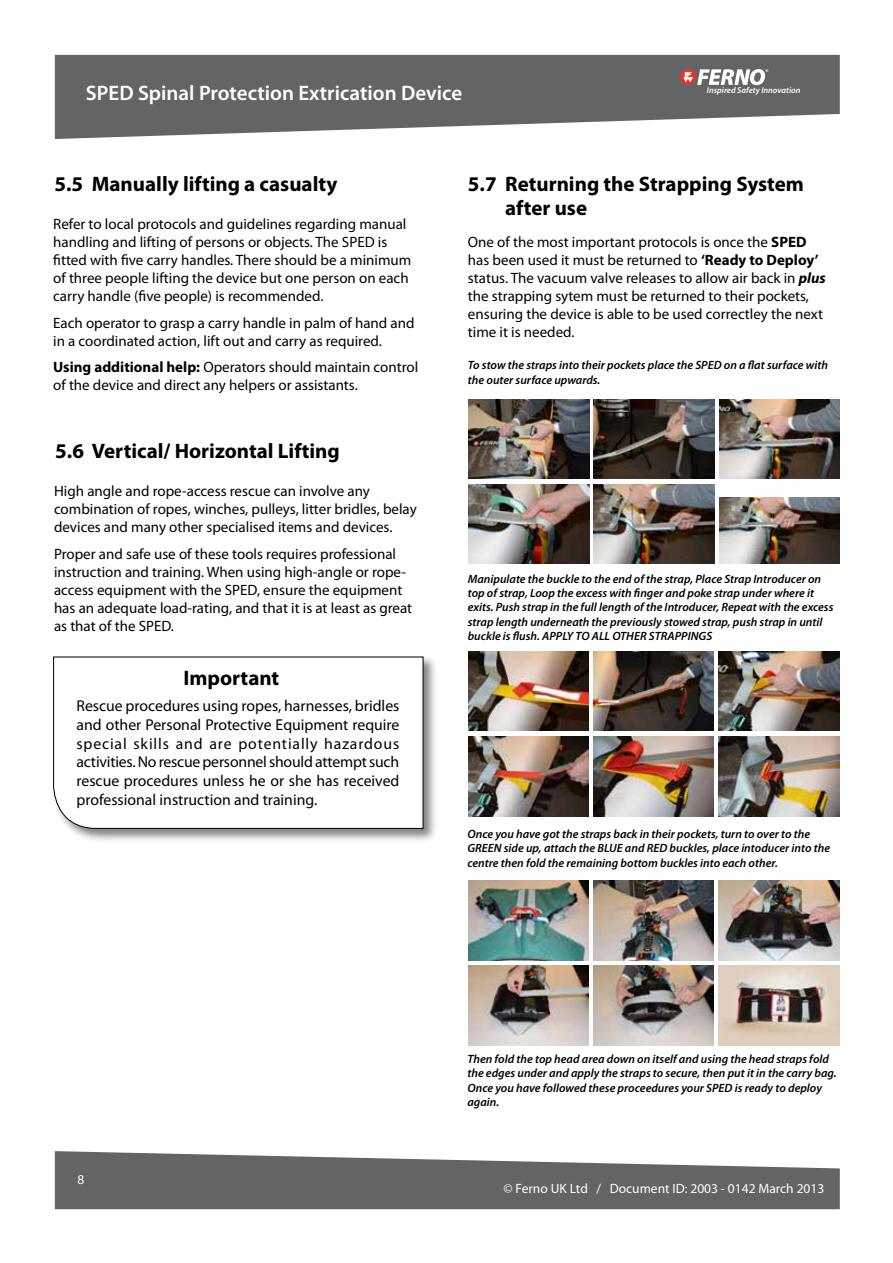
<style>
.page{position:relative;width:893px;height:1263px;background:#fff}
.page>*{position:absolute;margin:0;border:0;box-sizing:border-box;transform-origin:0 0}
.t1{font:700 21px/24px "Myriad Pro";color:#000}
.t2{font:600 21px "Myriad Pro";color:#fff}
.t3{font:15.75px/18.9px "Myriad Pro";color:#000;text-align:justify}
.t4{font:15px/18px "Myriad Pro";color:#000}
.t5{font:13.5px "Myriad Pro";color:#fff}
.t6{font:italic 600 12px/14.4px "Myriad Pro";color:#000}
.t7{font:italic 600 8.55px "Myriad Pro";color:#fff}
.t8{font:italic 8.55px "Myriad Pro";color:#fff}
.s1{font-weight:700}
.s2{font-weight:700;font-style:italic}
</style>
<div class="page">
<svg style="left:55px;top:55px;width:785px;height:84px;fill:#636466"></svg>
<svg style="left:55px;top:1151px;width:785px;height:58px;fill:#636466"></svg>
<svg style="left:680px;top:69px;width:16px;height:16px"></svg>
<svg style="left:683px;top:69px;width:82px;height:16px"></svg>
<div style="left:51px;top:654px;width:387px;height:189px;background:#000;opacity:.5"></div>
<svg style="left:53px;top:656px;width:371px;height:173px"></svg>
<img style="left:469px;top:399px;width:120px;height:80px">
<img style="left:469px;top:484px;width:120px;height:80px">
<img style="left:594px;top:399px;width:120px;height:80px">
<img style="left:594px;top:484px;width:120px;height:80px">
<img style="left:719px;top:399px;width:121px;height:80px">
<img style="left:719px;top:498px;width:121px;height:66px">
<img style="left:468px;top:651px;width:121px;height:80px">
<img style="left:468px;top:881px;width:121px;height:79px">
<img style="left:468px;top:736px;width:121px;height:80px">
<img style="left:468px;top:966px;width:121px;height:80px">
<img style="left:593px;top:651px;width:121px;height:80px">
<img style="left:593px;top:881px;width:121px;height:79px">
<img style="left:593px;top:736px;width:121px;height:80px">
<img style="left:593px;top:966px;width:121px;height:80px">
<img style="left:719px;top:651px;width:120px;height:80px">
<img style="left:719px;top:881px;width:120px;height:79px">
<img style="left:719px;top:736px;width:120px;height:80px">
<img style="left:719px;top:966px;width:120px;height:80px">
<p class="t8" style="left:765px;top:67px;width:5px">®</p>
<h1 class="t2" style="left:86px;top:80px;width:378px">SPED Spinal Protection Extrication Device</h1>
<p class="t7" style="left:707px;top:85px;width:95px">Inspired Safety Innovation</p>
<h1 class="t1" style="left:54px;top:171px;width:284px">5.5 Manually lifting a casualty</h1>
<p class="t4" style="left:53px;top:215px;width:360px">Refer to local protocols and guidelines regarding manual handling and lifting of persons or objects. The SPED is fitted with five carry handles. There should be a minimum of three people lifting the device but one person on each carry handle (five people) is recommended.</p>
<p class="t4" style="left:53px;top:313px;width:363px">Each operator to grasp a carry handle in palm of hand and in a coordinated action, lift out and carry as required.</p>
<p class="t4" style="left:53px;top:358px;width:366px"><span class="s1">Using additional help:</span> Operators should maintain control of the device and direct any helpers or assistants.</p>
<h1 class="t1" style="left:55px;top:438px;width:286px">5.6 Vertical/ Horizontal Lifting</h1>
<p class="t4" style="left:54px;top:482px;width:364px">High angle and rope-access rescue can involve any combination of ropes, winches, pulleys, litter bridles, belay devices and many other specialised items and devices.</p>
<p class="t4" style="left:54px;top:545px;width:360px">Proper and safe use of these tools requires professional instruction and training. When using high-angle or rope&shy;access equipment with the SPED, ensure the equipment has an adequate load-rating, and that it is at least as great as that of the SPED.</p>
<h1 class="t1" style="left:183px;top:665px;width:97px">Important</h1>
<p class="t3" style="left:77px;top:696px;width:324px">Rescue procedures using ropes, harnesses, bridles and other Personal Protective Equipment require special skills and are potentially hazardous activities. No rescue personnel should attempt such rescue procedures unless he or she has received professional instruction and training.</p>
<h1 class="t1" style="left:505px;top:171px;width:300px;text-indent:-37px">5.7 Returning the Strapping System after use</h1>
<p class="t4" style="left:468px;top:233px;width:359px">One of the most important protocols is once the <span class="s1">SPED </span>has been used it must be returned to <span class="s1">‘Ready to Deploy’ </span>status. The vacuum valve releases to allow air back in <span class="s2">plus </span>the strapping sytem must be returned to their pockets, ensuring the device is able to be used correctley the next time it is needed.</p>
<p class="t6" style="left:468px;top:358px;width:362px">To stow the straps into their pockets place the SPED on a flat surface with the outer surface upwards.</p>
<p class="t6" style="left:468px;top:571px;width:367px">Manipulate the buckle to the end of the strap, Place Strap Introducer on top of strap, Loop the excess with finger and poke strap under where it exits. Push strap in the full length of the Introducer, Repeat with the excess strap length underneath the previously stowed strap, push strap in until buckle is flush. APPLY TO ALL OTHER STRAPPINGS</p>
<p class="t6" style="left:467px;top:826px;width:364px">Once you have got the straps back in their pockets, turn to over to the<br>GREEN side up, attach the BLUE and RED buckles, place intoducer into the centre then fold the remaining bottom buckles into each other.</p>
<p class="t5" style="left:77px;top:1171px;width:8px">8</p>
<p class="t6" style="left:467px;top:1051px;width:371px">Then fold the top head area down on itself and using the head straps fold the edges under and apply the straps to secure, then put it in the carry bag.<br>Once you have followed these proceedures your SPED is ready to deploy again.</p>
<p class="t5" style="left:504px;top:1180px;width:322px">© Ferno UK Ltd / Document ID: 2003 - 0142 March 2013</p>
</div>
